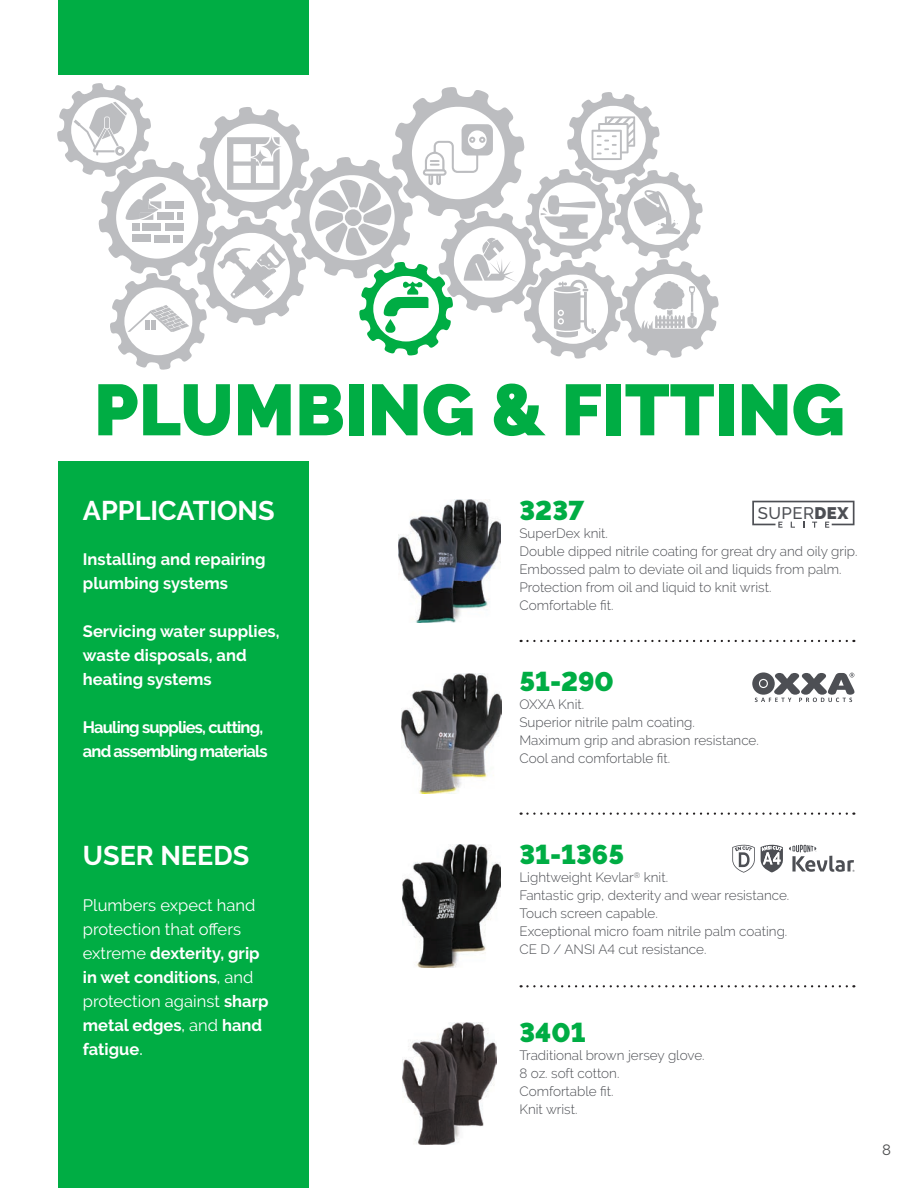
<style>
.page{position:relative;width:918px;height:1188px;background:#fff}
.page>*{position:absolute;margin:0;border:0;box-sizing:border-box;transform-origin:0 0}
.t1{font:900 72px "Raleway";color:#00ad44}
.t2{font:900 27px "Raleway";color:#00ad44}
.t3{font:700 27px "Raleway";color:#fff}
.t4{font:500 16.65px "Raleway";letter-spacing:.03em;color:#4d4f54}
.t5{font:16.5px/24px "Raleway";color:#fff}
.t6{font:700 16.5px/24px "Raleway";color:#fff}
.t7{font:700 16.5px/24px "Raleway";letter-spacing:-.05em;color:#fff}
.t8{font:15px "Raleway";color:#4b4c4d}
.t9{font:300 13.5px/18px "Raleway";color:#4d4f54}
.s1{font-weight:900}
.s2{font-weight:700}
.s3{font-weight:500}
</style>
<div class="page">
<div style="left:58px;top:461px;width:250px;height:727px;background:#00ad44"></div>
<div style="left:58px;top:0;width:250px;height:74px;background:#00ad44"></div>
<img style="left:399px;top:500px;width:102px;height:122px">
<img style="left:402px;top:674px;width:99px;height:119px">
<img style="left:403px;top:845px;width:97px;height:122px">
<img style="left:403px;top:1022px;width:94px;height:123px">
<svg style="left:521px;top:640px;width:333px;height:2px"></svg>
<svg style="left:521px;top:813px;width:333px;height:2px"></svg>
<svg style="left:521px;top:985px;width:333px;height:2px"></svg>
<svg style="left:752px;top:672px;width:103px;height:30px"></svg>
<svg style="left:752px;top:501px;width:103px;height:27px"></svg>
<svg style="left:57px;top:83px;width:662px;height:287px"></svg>
<svg style="left:761px;top:845px;width:22px;height:27px"></svg>
<svg style="left:732px;top:845px;width:23px;height:27px"></svg>
<svg style="left:789px;top:845px;width:66px;height:27px"></svg>
<h1 class="t1" style="left:94px;top:368px;width:753px">PLUMBING &amp; FITTING</h1>
<h2 class="t3" style="left:83px;top:495px;width:193px">APPLICATIONS</h2>
<p class="t6" style="left:83px;top:547px;width:184px">Installing and repairing plumbing systems</p>
<p class="t6" style="left:83px;top:619px;width:198px">Servicing water supplies, waste disposals, and heating systems</p>
<p class="t7" style="left:83px;top:715px;width:186px">Hauling supplies, cutting, and assembling materials</p>
<h2 class="t2" style="left:519px;top:495px;width:66px">3237</h2>
<p class="t9" style="left:519px;top:524px;width:340px">SuperDex knit.<br>Double dipped nitrile coating for great dry and oily grip.<br>Embossed palm to deviate oil and liquids from palm.<br>Protection from oil and liquid to knit wrist.<br>Comfortable fit.</p>
<p class="t4" style="left:758px;top:503px;width:92px">SUPER<span class="s1">DEX</span></p>
<h2 class="t2" style="left:519px;top:666px;width:96px">51-290</h2>
<p class="t9" style="left:519px;top:696px;width:241px">OXXA Knit.<br>Superior nitrile palm coating.<br>Maximum grip and abrasion resistance.<br>Cool and comfortable fit.</p>
<h2 class="t3" style="left:83px;top:840px;width:168px">USER NEEDS</h2>
<p class="t5" style="left:83px;top:893px;width:187px">Plumbers expect hand protection that offers extreme <span class="s2">dexterity, grip in wet conditions</span><span class="s3">,</span> and protection against <span class="s2">sharp metal edges</span><span class="s3">,</span> and <span class="s2">hand fatigue</span><span class="s3">.</span></p>
<h2 class="t2" style="left:519px;top:839px;width:106px">31-1365</h2>
<p class="t9" style="left:519px;top:868px;width:271px">Lightweight Kevlar<sup>®</sup> knit.<br>Fantastic grip, dexterity and wear resistance.<br>Touch screen capable.<br>Exceptional micro foam nitrile palm coating.<br>CE D / ANSI A4 cut resistance.</p>
<h2 class="t2" style="left:519px;top:1017px;width:68px">3401</h2>
<p class="t9" style="left:519px;top:1046px;width:187px">Traditional brown jersey glove.<br>8 oz. soft cotton.<br>Comfortable fit.<br>Knit wrist.</p>
<p class="t8" style="left:882px;top:1141px;width:10px">8</p>
</div>
